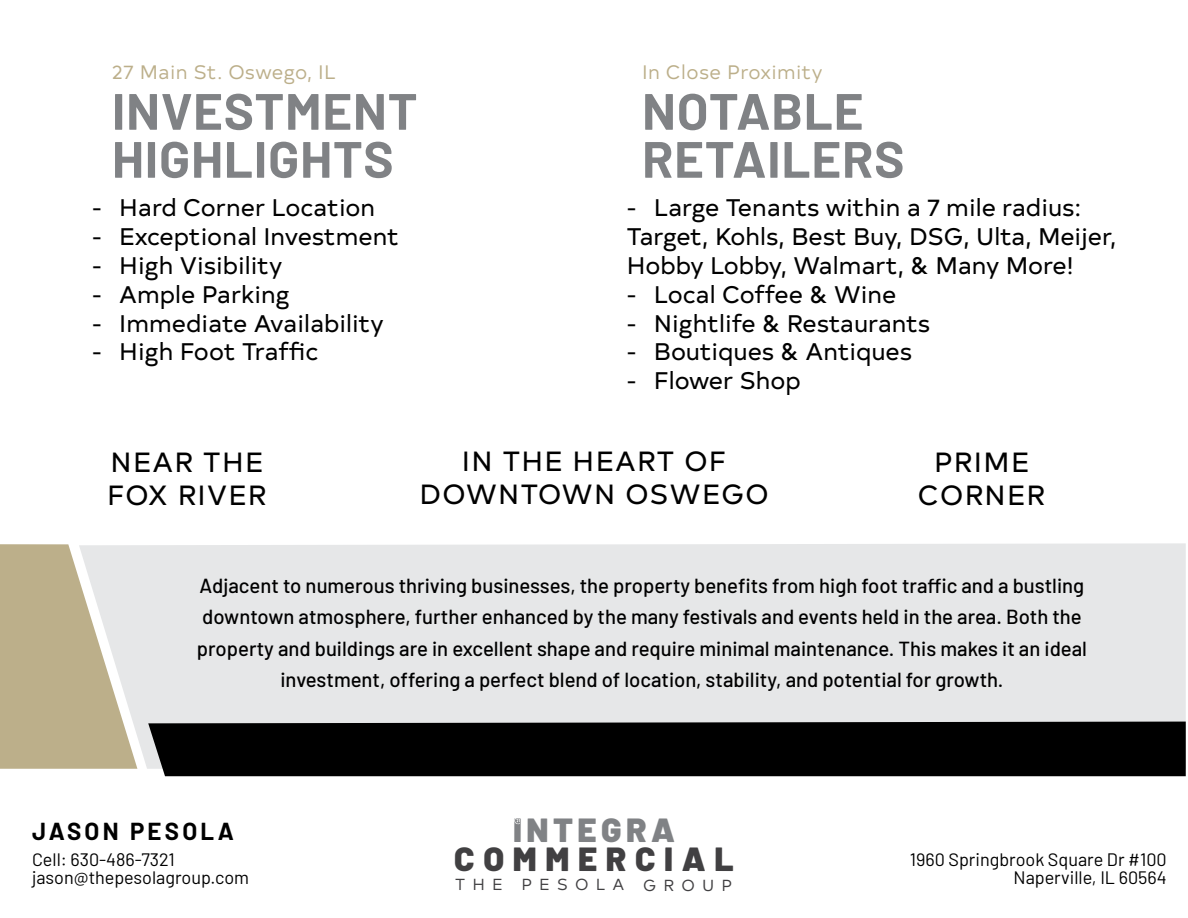
<style>
.page{position:relative;width:1188px;height:918px;background:#fff}
.page>*{position:absolute;margin:0;border:0;box-sizing:border-box;transform-origin:0 0}
.t1{font:700 51px/48px "Barlow";letter-spacing:.015em;color:#808285}
.t2{font:900 33.45px "Barlow";letter-spacing:.255em;color:#414042}
.t3{font:900 33.45px "Barlow";letter-spacing:.13em;color:#808285}
.t4{font:27.75px/33.3px "Typold";letter-spacing:.05em;color:#000;text-align:center}
.t5{font:24px/28.8px "Typold";color:#000}
.t6{font:700 24px "Barlow";letter-spacing:.135em;color:#000}
.t7{font:500 20.4px/31.5px "Barlow";color:#000;text-align:center}
.t8{font:19.5px "Typold";letter-spacing:.02em;color:#bcaf8a}
.t9{font:18px/18px "Barlow";color:#000;text-align:right}
.t10{font:16.05px "Typold";letter-spacing:.45em;color:#414042}
</style>
<div class="page">
<div style="left:0;top:544px;width:79px;height:225px;background:#bcaf8a"></div>
<div style="left:79px;top:543px;width:1107px;height:226px;background:#e6e7e8"></div>
<div style="left:148px;top:722px;width:1038px;height:54px;background:#000"></div>
<p class="t8" style="left:112px;top:58px;width:225px">27 Main St. Oswego, IL</p>
<p class="t8" style="left:642px;top:58px;width:182px">In Close Proximity</p>
<h1 class="t1" style="left:112px;top:83px;width:307px">INVESTMENT<br>HIGHLIGHTS</h1>
<p class="t5" style="left:92px;top:192px;width:284px">- Hard Corner Location</p>
<p class="t5" style="left:92px;top:220px;width:308px">- Exceptional Investment</p>
<p class="t5" style="left:92px;top:249px;width:191px">- High Visibility</p>
<p class="t5" style="left:92px;top:278px;width:199px">- Ample Parking</p>
<p class="t5" style="left:92px;top:307px;width:293px">- Immediate Availability</p>
<p class="t5" style="left:92px;top:336px;width:228px">- High Foot Traffic</p>
<h1 class="t1" style="left:642px;top:83px;width:264px">NOTABLE<br>RETAILERS</h1>
<p class="t5" style="left:627px;top:192px;width:491px">- Large Tenants within a 7 mile radius:<br>Target, Kohls, Best Buy, DSG, Ulta, Meijer,<br>Hobby Lobby, Walmart, &amp; Many More!</p>
<p class="t5" style="left:627px;top:278px;width:271px">- Local Coffee &amp; Wine</p>
<p class="t5" style="left:627px;top:307px;width:305px">- Nightlife &amp; Restaurants</p>
<p class="t5" style="left:627px;top:336px;width:287px">- Boutiques &amp; Antiques</p>
<p class="t5" style="left:627px;top:364px;width:176px">- Flower Shop</p>
<h3 class="t4" style="left:107px;top:443px;width:161px;text-align:left">NEAR THE<br>FOX RIVER</h3>
<h3 class="t4" style="left:419px;top:442px;width:351px">IN THE HEART OF<br>DOWNTOWN OSWEGO</h3>
<h3 class="t4" style="left:918px;top:443px;width:129px">PRIME<br>CORNER</h3>
<p class="t7" style="left:197px;top:568px;width:892px">Adjacent to numerous thriving businesses, the property benefits from high foot traffic and a bustling downtown atmosphere, further enhanced by the many festivals and events held in the area. Both the property and buildings are in excellent shape and require minimal maintenance. This makes it an ideal investment, offering a perfect blend of location, stability, and potential for growth.</p>
<p class="t6" style="left:32px;top:814px;width:203px">JASON PESOLA</p>
<h2 class="t3" style="left:513px;top:804px;width:163px">INTEGRA</h2>
<p class="t9" style="left:32px;top:849px;width:219px;text-align:left">Cell: 630-486-7321 jason@thepesolagroup.com</p>
<h2 class="t2" style="left:454px;top:834px;width:281px">COMMERCIAL</h2>
<p class="t10" style="left:455px;top:872px;width:279px">THE PESOLA GROUP</p>
<p class="t9" style="left:910px;top:849px;width:258px">1960 Springbrook Square Dr #100<br>Naperville, IL 60564</p>
</div>
